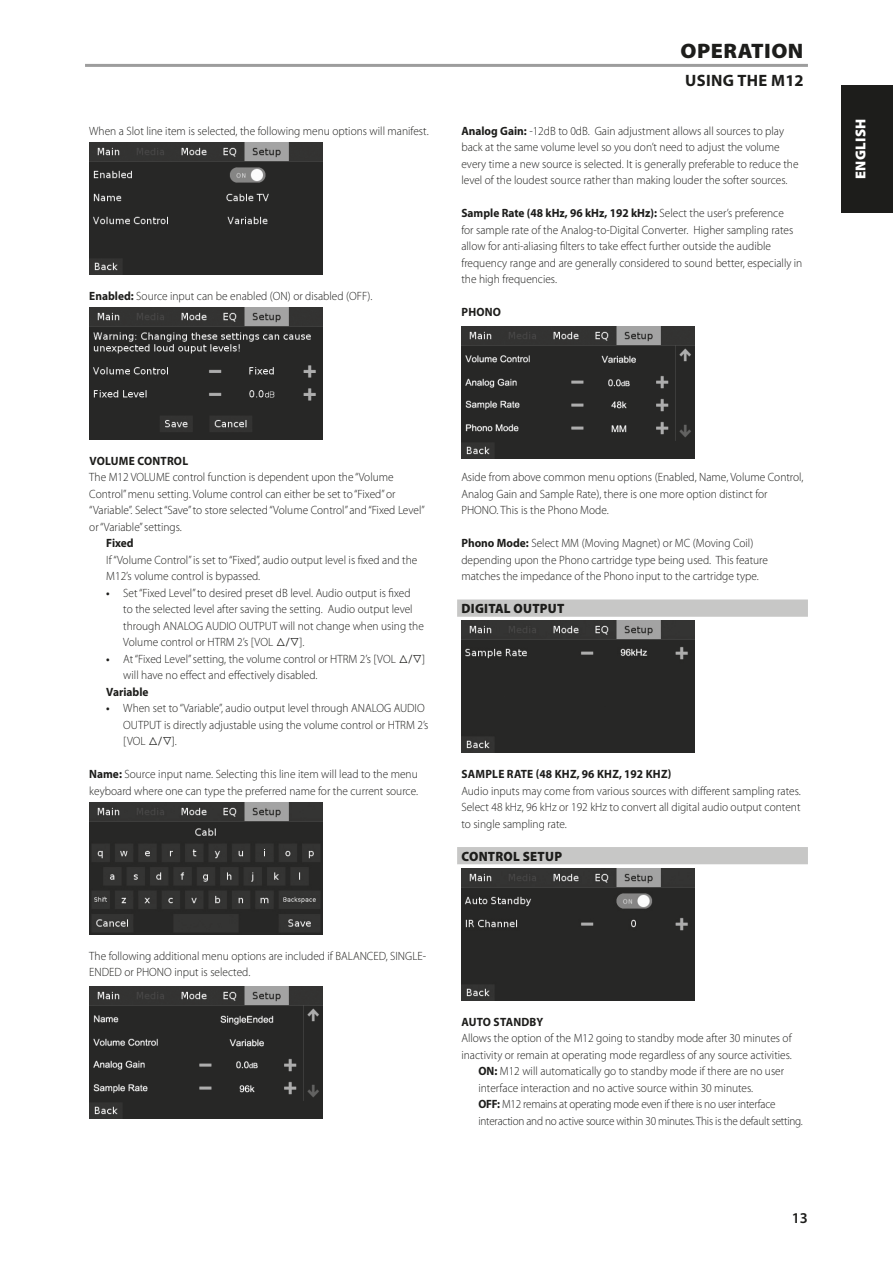
<style>
.page{position:relative;width:893px;height:1263px;background:#fff}
.page>*{position:absolute;margin:0;border:0;box-sizing:border-box;transform-origin:0 0}
.Body_copy_-_header{font:900 21px "Myriad Pro";letter-spacing:.02em;color:#1d1d1b;scale:1.05 1}
.Body_copy_-_header-2{font:700 16.5px "Myriad Pro";letter-spacing:.02em;color:#1d1d1b}
.t1{font:600 15px "Myriad Pro";color:#1d1d1b}
.t2{font:900 14.4px "Myriad Pro";letter-spacing:.02em;color:#fff}
.Body_copy_-_sub-sect{font:900 13.5px "Myriad Pro";letter-spacing:.02em;color:#1d1d1b;scale:.95 1}
.Body_copy_-_normal{font:300 12px/16.5px "Myriad Pro";color:#1d1d1b;scale:.95 1}
.Body_copy_-_indent_2{font:300 12px/16.5px "Myriad Pro";color:#1d1d1b;scale:.95 1}
.Body_copy_-_indent_1{font:300 12px/16.5px "Myriad Pro";color:#1d1d1b;scale:.95 1}
.Body_copy_-_indent_1-2{font:300 12px/16.5px "Myriad Pro";letter-spacing:-.02em;color:#1d1d1b;scale:.93 1}
.Body_copy_-_sub-sect-2{font:700 12px "Myriad Pro";letter-spacing:.02em;color:#1d1d1b;scale:.95 1}
.Body_copy_-_indent_1-3{font:700 12px "Myriad Pro";color:#1d1d1b;scale:.95 1}
.s1{font-weight:700}
.s2{font-weight:600}
</style>
<div class="page">
<div style="left:457px;top:599px;width:351px;height:18px;background:#c7c7c6"></div>
<div style="left:457px;top:847px;width:351px;height:17px;background:#c7c7c6"></div>
<hr style="left:85px;top:64px;width:723px;height:3px;background:#9d9d9d">
<img style="left:89px;top:802px;width:233px;height:132px">
<img style="left:89px;top:142px;width:233px;height:132px">
<img style="left:89px;top:307px;width:233px;height:132px">
<img style="left:89px;top:987px;width:233px;height:132px">
<img style="left:461px;top:327px;width:233px;height:132px">
<img style="left:461px;top:621px;width:233px;height:132px">
<img style="left:461px;top:868px;width:233px;height:132px">
<div style="left:842px;top:85px;width:51px;height:128px;background:#1d1d1b"></div>
<p class="Body_copy_-_normal" style="left:89px;top:122px;width:359px">When a Slot line item is selected, the following menu options will manifest.</p>
<p class="Body_copy_-_normal" style="left:89px;top:287px;width:299px"><span class="s1">Enabled:</span> Source input can be enabled (ON) or disabled (OFF).</p>
<p class="Body_copy_-_header" style="left:681px;top:37px;width:118px">OPERATION</p>
<p class="Body_copy_-_header-2" style="left:685px;top:70px;width:120px">USING THE M12</p>
<p class="Body_copy_-_normal" style="left:461px;top:122px;width:356px"><span class="s1">Analog Gain:</span> -12dB to 0dB. Gain adjustment allows all sources to play back at the same volume level so you don’t need to adjust the volume every time a new source is selected. It is generally preferable to reduce the level of the loudest source rather than making louder the softer sources.</p>
<p class="Body_copy_-_normal" style="left:461px;top:205px;width:360px"><span class="s1">Sample Rate (48 kHz, 96 kHz, 192 kHz):</span> Select the user’s preference<br>for sample rate of the Analog-to-Digital Converter. Higher sampling rates allow for anti-aliasing filters to take effect further outside the audible frequency range and are generally considered to sound better, especially in the high frequencies.</p>
<p class="Body_copy_-_sub-sect-2" style="left:461px;top:304px;width:43px">PHONO</p>
<p class="t2" style="left:851px;top:179px;width:62px;rotate:-90deg">ENGLISH</p>
<p class="Body_copy_-_sub-sect-2" style="left:89px;top:453px;width:105px">VOLUME CONTROL</p>
<p class="Body_copy_-_normal" style="left:89px;top:469px;width:355px">The M12 VOLUME control function is dependent upon the “Volume Control” menu setting. Volume control can either be set to “Fixed” or “Variable”. Select “Save” to store selected “Volume Control” and “Fixed Level” or “Variable” settings.</p>
<p class="Body_copy_-_indent_1-3" style="left:106px;top:535px;width:30px">Fixed</p>
<p class="Body_copy_-_indent_1" style="left:106px;top:551px;width:329px">If “Volume Control” is set to “Fixed”, audio output level is fixed and the<br>M12’s volume control is bypassed.</p>
<p class="Body_copy_-_indent_2" style="left:123px;top:584px;width:318px;text-indent:-17px"><span class="s2">•</span> Set “Fixed Level” to desired preset dB level. Audio output is fixed<br>to the selected level after saving the setting. Audio output level through ANALOG AUDIO OUTPUT will not change when using the Volume control or HTRM 2’s [VOL</p>
<p class="Body_copy_-_indent_2" style="left:300px;top:634px;width:7px">].</p>
<p class="Body_copy_-_indent_2" style="left:106px;top:650px;width:306px"><span class="s2">•</span> At “Fixed Level” setting, the volume control or HTRM 2’s [VOL</p>
<p class="Body_copy_-_indent_2" style="left:422px;top:650px;width:5px">]</p>
<p class="Body_copy_-_indent_2" style="left:123px;top:667px;width:206px">will have no effect and effectively disabled.</p>
<p class="Body_copy_-_indent_1-3" style="left:106px;top:684px;width:46px">Variable</p>
<p class="Body_copy_-_indent_2" style="left:123px;top:700px;width:323px;text-indent:-17px"><span class="s2">•</span> When set to “Variable”, audio output level through ANALOG AUDIO<br>OUTPUT is directly adjustable using the volume control or HTRM 2’s [VOL</p>
<p class="Body_copy_-_indent_2" style="left:172px;top:733px;width:7px">].</p>
<p class="Body_copy_-_normal" style="left:89px;top:766px;width:348px"><span class="s1">Name:</span> Source input name. Selecting this line item will lead to the menu keyboard where one can type the preferred name for the current source.</p>
<p class="Body_copy_-_normal" style="left:461px;top:469px;width:362px">Aside from above common menu options (Enabled, Name, Volume Control,<br>Analog Gain and Sample Rate), there is one more option distinct for<br>PHONO. This is the Phono Mode.</p>
<p class="Body_copy_-_normal" style="left:461px;top:535px;width:324px"><span class="s1">Phono Mode:</span> Select MM (Moving Magnet) or MC (Moving Coil) depending upon the Phono cartridge type being used. This feature matches the impedance of the Phono input to the cartridge type.</p>
<p class="Body_copy_-_sub-sect" style="left:461px;top:599px;width:110px">DIGITAL OUTPUT</p>
<p class="Body_copy_-_sub-sect-2" style="left:461px;top:766px;width:222px">SAMPLE RATE (48 KHZ, 96 KHZ, 192 KHZ)</p>
<p class="Body_copy_-_normal" style="left:461px;top:782px;width:359px;text-align:justify">Audio inputs may come from various sources with different sampling rates.<br>Select 48 kHz, 96 kHz or 192 kHz to convert all digital audio output content to single sampling rate.</p>
<p class="Body_copy_-_sub-sect" style="left:461px;top:847px;width:107px">CONTROL SETUP</p>
<p class="Body_copy_-_normal" style="left:89px;top:947px;width:356px">The following additional menu options are included if BALANCED, SINGLE-<br>ENDED or PHONO input is selected.</p>
<p class="Body_copy_-_sub-sect-2" style="left:461px;top:1014px;width:88px">AUTO STANDBY</p>
<p class="Body_copy_-_normal" style="left:461px;top:1030px;width:349px">Allows the option of the M12 going to standby mode after 30 minutes of inactivity or remain at operating mode regardless of any source activities.</p>
<p class="Body_copy_-_indent_1" style="left:478px;top:1063px;width:323px"><span class="s1">ON:</span> M12 will automatically go to standby mode if there are no user interface interaction and no active source within 30 minutes.</p>
<p class="Body_copy_-_indent_1-2" style="left:478px;top:1096px;width:350px"><span class="s1">OFF:</span> M12 remains at operating mode even if there is no user interface interaction and no active source within 30 minutes. This is the default setting.</p>
<p class="t1" style="left:792px;top:1208px;width:18px">13</p>
</div>
